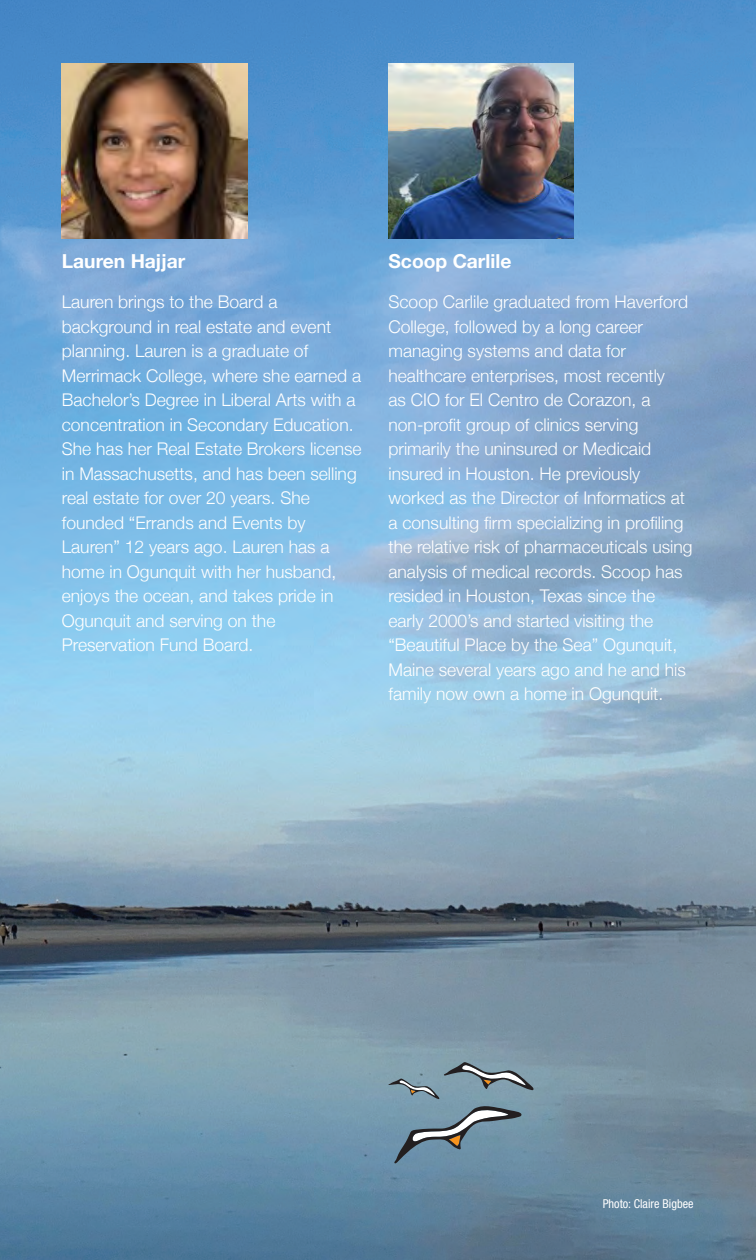
<style>
.page{position:relative;width:756px;height:1260px;background:#fff}
.page>*{position:absolute;margin:0;border:0;box-sizing:border-box;transform-origin:0 0}
.t1{font:700 19.25px "Helvetica Neue";color:#fff}
.t2{font:300 17.5px/24.5px "Helvetica Neue";color:#fff}
.t3{font:condensed 12.25px "Helvetica Neue";color:#fff}
</style>
<div class="page">
<img style="left:0;top:0;width:756px;height:1260px">
<img style="left:388px;top:63px;width:186px;height:176px">
<img style="left:62px;top:63px;width:185px;height:176px">
<svg style="left:394px;top:1106px;width:127px;height:58px;background:#728c9c"></svg>
<svg style="left:388px;top:1062px;width:146px;height:37px;background:#7e96a2"></svg>
<p class="t1" style="left:62px;top:249px;width:125px">Lauren Hajjar</p>
<p class="t2" style="left:62px;top:289px;width:301px">Lauren brings to the Board a background in real estate and event planning. Lauren is a graduate of Merrimack College, where she earned a Bachelor’s Degree in Liberal Arts with a concentration in Secondary Education.<br>She has her Real Estate Brokers license in Massachusetts, and has been selling real estate for over 20 years. She founded “Errands and Events by Lauren” 12 years ago. Lauren has a home in Ogunquit with her husband, enjoys the ocean, and takes pride in Ogunquit and serving on the Preservation Fund Board.</p>
<p class="t1" style="left:388px;top:249px;width:124px">Scoop Carlile</p>
<p class="t2" style="left:388px;top:289px;width:306px">Scoop Carlile graduated from Haverford College, followed by a long career managing systems and data for healthcare enterprises, most recently<br>as CIO for El Centro de Corazon, a non-profit group of clinics serving primarily the uninsured or Medicaid insured in Houston. He previously worked as the Director of Informatics at a consulting firm specializing in profiling the relative risk of pharmaceuticals using analysis of medical records. Scoop has resided in Houston, Texas since the early 2000’s and started visiting the “Beautiful Place by the Sea” Ogunquit, Maine several years ago and he and his family now own a home in Ogunquit.</p>
<p class="t3" style="left:603px;top:1197px;width:92px">Photo: Claire Bigbee</p>
</div>
